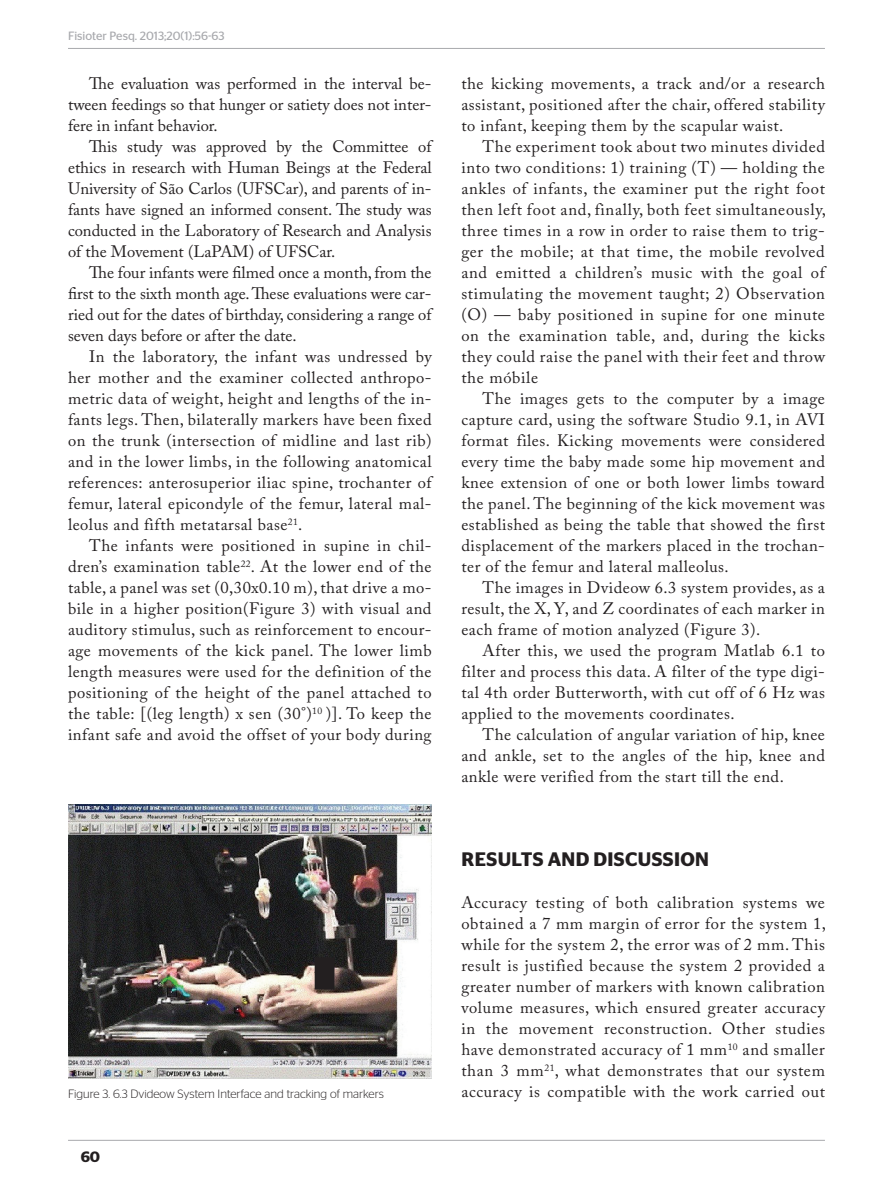
<style>
.page{position:relative;width:893px;height:1191px;background:#fff}
.page>*{position:absolute;margin:0;border:0;box-sizing:border-box;transform-origin:0 0}
._5_0_sub1{font:600 19.5px "Stag Sans";letter-spacing:.02em;color:#231f20}
._4_1_texto{font:16.5px/21px "Adobe Caslon Pro";letter-spacing:.03em;color:#231f20;text-align:justify}
._4_0_primeiro_parágr{font:16.5px/21px "Adobe Caslon Pro";letter-spacing:.04em;color:#231f20;text-align:justify}
.t1{font:600 15px "Stag Sans";color:#231f20}
._7_0_titulo_fig_tab{font:300 12px "Stag Sans";color:#231f20}
.t2{font:12px "Stag Sans";color:#a8a9ad}
</style>
<div class="page">
<hr style="left:68px;top:1140px;width:757px;height:1px;background:#a8a9ad">
<hr style="left:68px;top:48px;width:757px;height:1px;background:#a8a9ad">
<img style="left:68px;top:804px;width:364px;height:274px">
<div style="left:315px;top:958px;width:19px;height:30px;background:#231f20"></div>
<div style="left:315px;top:957px;width:19px;height:32px;border:2px solid #231f20"></div>
<p class="t2" style="left:68px;top:29px;width:158px">Fisioter Pesq. 2013;20(1):56-63</p>
<p class="_4_1_texto" style="left:68px;top:73px;width:365px;text-indent:21px">The evaluation was performed in the interval be&shy;tween feedings so that hunger or satiety does not inter&shy;fere in infant behavior.</p>
<p class="_4_1_texto" style="left:68px;top:136px;width:365px;text-indent:21px">This study was approved by the Committee of ethics in research with Human Beings at the Federal University of São Carlos (UFSCar), and parents of in&shy;fants have signed an informed consent. The study was conducted in the Laboratory of Research and Analysis of the Movement (LaPAM) of UFSCar.</p>
<p class="_4_1_texto" style="left:68px;top:262px;width:365px;text-indent:21px">The four infants were filmed once a month, from the first to the sixth month age. These evaluations were car&shy;ried out for the dates of birthday, considering a range of seven days before or after the date.</p>
<p class="_4_1_texto" style="left:68px;top:346px;width:365px;text-indent:21px">In the laboratory, the infant was undressed by her mother and the examiner collected anthropo&shy;metric data of weight, height and lengths of the in&shy;fants legs. Then, bilaterally markers have been fixed on the trunk (intersection of midline and last rib) and in the lower limbs, in the following anatomical references: anterosuperior iliac spine, trochanter of femur, lateral epicondyle of the femur, lateral mal&shy;leolus and fifth metatarsal base<sup>21</sup>.</p>
<p class="_4_1_texto" style="left:68px;top:535px;width:365px;text-indent:21px">The infants were positioned in supine in chil&shy;dren’s examination table<sup>22</sup>. At the lower end of the table, a panel was set (0,30x0.10 m), that drive a mo&shy;bile in a higher position(Figure 3) with visual and auditory stimulus, such as reinforcement to encour&shy;age movements of the kick panel. The lower limb length measures were used for the definition of the positioning of the height of the panel attached to the table: [(leg length) x sen (30°)<sup>10</sup> )]. To keep the infant safe and avoid the offset of your body during</p>
<p class="_4_1_texto" style="left:461px;top:73px;width:365px">the kicking movements, a track and/or a research assistant, positioned after the chair, offered stability to infant, keeping them by the scapular waist.</p>
<p class="_4_1_texto" style="left:461px;top:136px;width:366px;text-indent:21px">The experiment took about two minutes divided into two conditions: 1) training (T) — holding the ankles of infants, the examiner put the right foot then left foot and, finally, both feet simultaneously, three times in a row in order to raise them to trig&shy;ger the mobile; at that time, the mobile revolved and emitted a children’s music with the goal of stimulating the movement taught; 2) Observation (O) — baby positioned in supine for one minute on the examination table, and, during the kicks they could raise the panel with their feet and throw the móbile</p>
<p class="_4_1_texto" style="left:461px;top:388px;width:365px;text-indent:21px">The images gets to the computer by a image capture card, using the software Studio 9.1, in AVI format files. Kicking movements were considered every time the baby made some hip movement and knee extension of one or both lower limbs toward the panel. The beginning of the kick movement was established as being the table that showed the first displacement of the markers placed in the trochan&shy;ter of the femur and lateral malleolus.</p>
<p class="_4_1_texto" style="left:461px;top:577px;width:365px;text-indent:21px">The images in Dvideow 6.3 system provides, as a result, the X, Y, and Z coordinates of each marker in each frame of motion analyzed (Figure 3).</p>
<p class="_4_1_texto" style="left:461px;top:640px;width:365px;text-indent:21px">After this, we used the program Matlab 6.1 to filter and process this data. A filter of the type digi&shy;tal 4th order Butterworth, with cut off of 6 Hz was applied to the movements coordinates.</p>
<p class="_4_1_texto" style="left:461px;top:724px;width:365px;text-indent:21px">The calculation of angular variation of hip, knee and ankle, set to the angles of the hip, knee and ankle were verified from the start till the end.</p>
<p class="_5_0_sub1" style="left:462px;top:848px;width:249px">RESULTS AND DISCUSSION</p>
<p class="_4_0_primeiro_parágr" style="left:461px;top:892px;width:366px">Accuracy testing of both calibration systems we obtained a 7 mm margin of error for the system 1, while for the system 2, the error was of 2 mm. This result is justified because the system 2 provided a greater number of markers with known calibration volume measures, which ensured greater accuracy in the movement reconstruction. Other studies have demonstrated accuracy of 1 mm<sup>10</sup> and smaller than 3 mm<sup>21</sup>, what demonstrates that our system</p>
<p class="_7_0_titulo_fig_tab" style="left:68px;top:1087px;width:317px">Figure 3. 6.3 Dvideow System Interface and tracking of markers</p>
<p class="_4_0_primeiro_parágr" style="left:461px;top:1081px;width:365px">accuracy is compatible with the work carried out</p>
<p class="t1" style="left:81px;top:1148px;width:21px">60</p>
</div>
